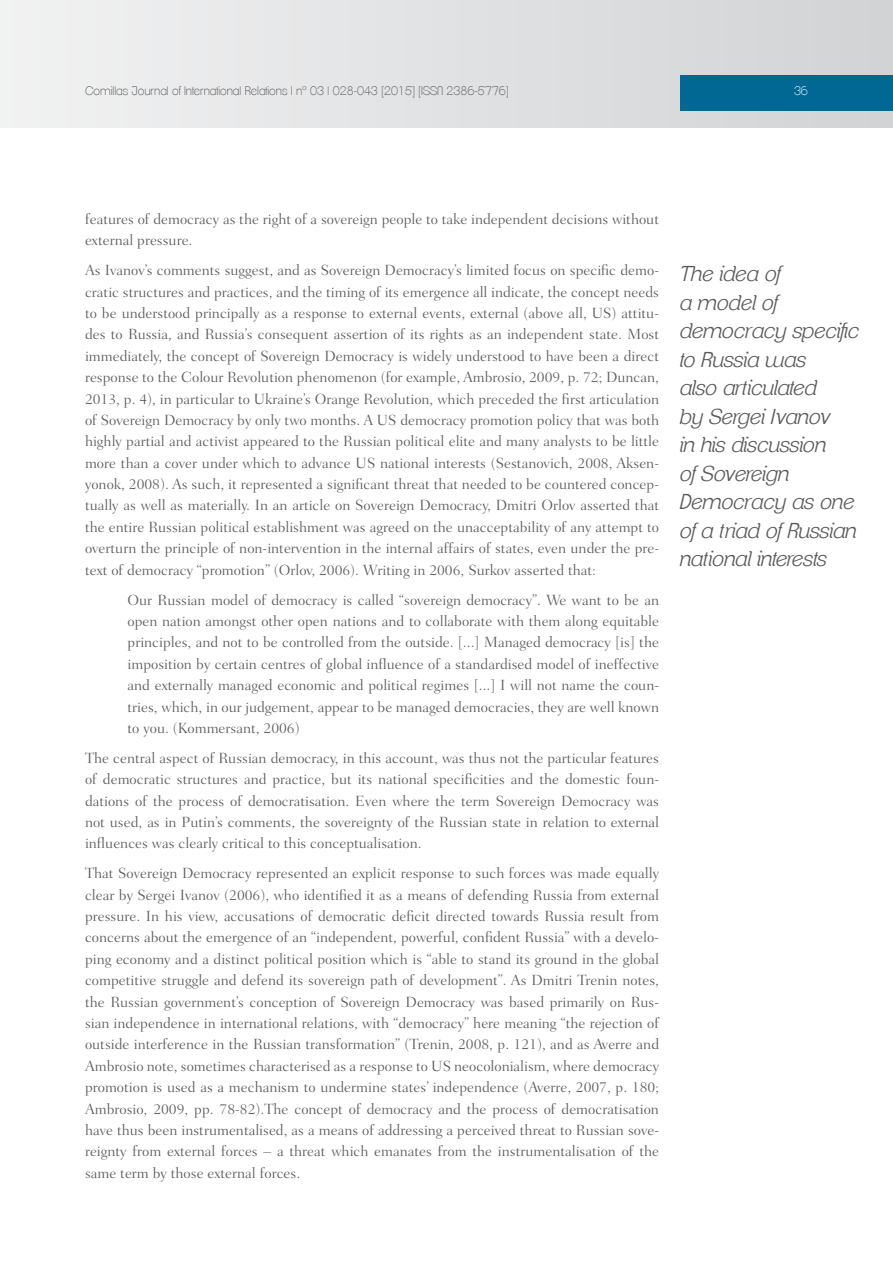
<style>
.page{position:relative;width:893px;height:1263px;background:#fff}
.page>*{position:absolute;margin:0;border:0;box-sizing:border-box;transform-origin:0 0}
.t1{font:italic 300 21px/28.5px "Clemente P Daf";color:#58595b}
.t2{font:300 15px/21.5px "Fairfield LH";color:#58595b;text-align:justify}
.t3{font:200 12px "Clemente P Dac";color:#58595b}
.t4{font:200 12px "Clemente P Dac";color:#fff}
</style>
<div class="page">
<div style="left:0;top:0;width:893px;height:128px;background:linear-gradient(to right,#f1f2f2,#d1d3d4)"></div>
<div style="left:680px;top:75px;width:213px;height:36px;background:#006892"></div>
<p class="t3" style="left:85px;top:83px;width:425px">Comillas Journal of International Relations | nº 03 | 028-043 [2015] [ISSN 2386-5776]</p>
<p class="t4" style="left:794px;top:83px;width:15px">36</p>
<p class="t2" style="left:85px;top:208px;width:575px">features of democracy as the right of a sovereign people to take independent decisions without external pressure.</p>
<p class="t2" style="left:85px;top:260px;width:576px">As Ivanov’s comments suggest, and as Sovereign Democracy’s limited focus on specific demo&shy;cratic structures and practices, and the timing of its emergence all indicate, the concept needs to be understood principally as a response to external events, external (above all, US) attitu&shy;des to Russia, and Russia’s consequent assertion of its rights as an independent state. Most immediately, the concept of Sovereign Democracy is widely understood to have been a direct response to the Colour Revolution phenomenon (for example, Ambrosio, 2009, p. 72; Duncan, 2013, p. 4), in particular to Ukraine’s Orange Revolution, which preceded the first articulation of Sovereign Democracy by only two months. A US democracy promotion policy that was both highly partial and activist appeared to the Russian political elite and many analysts to be little more than a cover under which to advance US national interests (Sestanovich, 2008, Aksen&shy;yonok, 2008). As such, it represented a significant threat that needed to be countered concep&shy;tually as well as materially. In an article on Sovereign Democracy, Dmitri Orlov asserted that the entire Russian political establishment was agreed on the unacceptability of any attempt to overturn the principle of non-intervention in the internal affairs of states, even under the pre&shy;text of democracy “promotion” (Orlov, 2006). Writing in 2006, Surkov asserted that:</p>
<p class="t2" style="left:128px;top:589px;width:533px">Our Russian model of democracy is called “sovereign democracy”. We want to be an open nation amongst other open nations and to collaborate with them along equitable principles, and not to be controlled from the outside. [...] Managed democracy [is] the imposition by certain centres of global influence of a standardised model of ineffective and externally managed economic and political regimes [...] I will not name the coun&shy;tries, which, in our judgement, appear to be managed democracies, they are well known to you. (Kommersant, 2006)</p>
<p class="t2" style="left:85px;top:747px;width:576px">The central aspect of Russian democracy, in this account, was thus not the particular features of democratic structures and practice, but its national specificities and the domestic foun&shy;dations of the process of democratisation. Even where the term Sovereign Democracy was not used, as in Putin’s comments, the sovereignty of the Russian state in relation to external influences was clearly critical to this conceptualisation.</p>
<p class="t2" style="left:85px;top:863px;width:576px">That Sovereign Democracy represented an explicit response to such forces was made equally clear by Sergei Ivanov (2006), who identified it as a means of defending Russia from external pressure. In his view, accusations of democratic deficit directed towards Russia result from concerns about the emergence of an “independent, powerful, confident Russia” with a develo&shy;ping economy and a distinct political position which is “able to stand its ground in the global competitive struggle and defend its sovereign path of development”. As Dmitri Trenin notes, the Russian government’s conception of Sovereign Democracy was based primarily on Rus&shy;sian independence in international relations, with “democracy” here meaning “the rejection of outside interference in the Russian transformation” (Trenin, 2008, p. 121), and as Averre and Ambrosio note, sometimes characterised as a response to US neocolonialism, where democracy promotion is used as a mechanism to undermine states’ independence (Averre, 2007, p. 180; Ambrosio, 2009, pp. 78-82).The concept of democracy and the process of democratisation have thus been instrumentalised, as a means of addressing a perceived threat to Russian sove&shy;reignty from external forces – a threat which emanates from the instrumentalisation of the same term by those external forces.</p>
<h1 class="t1" style="left:680px;top:259px;width:181px">The idea of<br>a model of democracy specific to Russia was<br>also articulated<br>by Sergei Ivanov<br>in his discussion<br>of Sovereign<br>Democracy as one of a triad of Russian national interests</h1>
</div>
